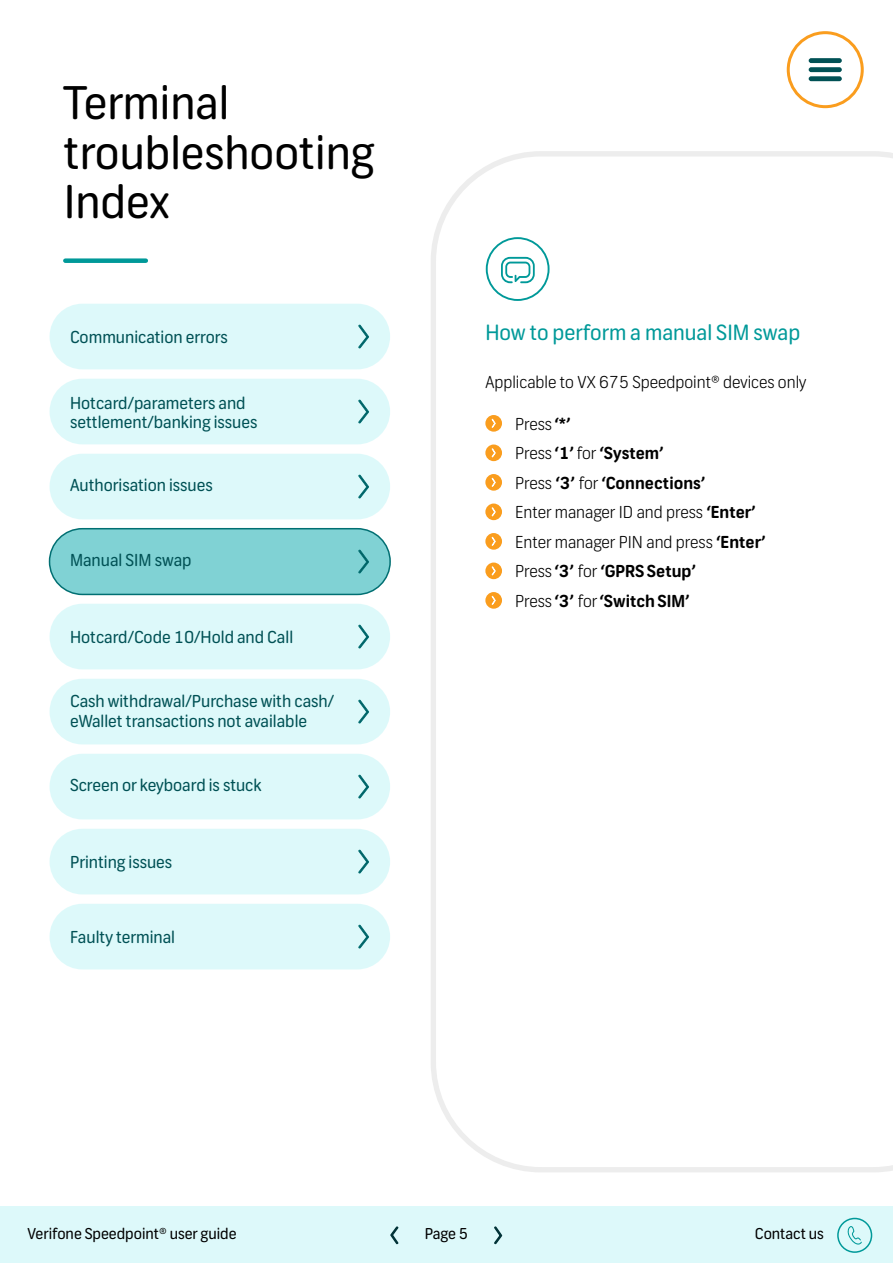
<style>
.page{position:relative;width:893px;height:1263px;background:#fff}
.page>*{position:absolute;margin:0;border:0;box-sizing:border-box;transform-origin:0 0}
.t1{font:45px/49.5px "FNB Sans";color:#000}
.t2{font:21px "FNB Sans";color:#099}
.t3{font:16.5px/19.5px "FNB Sans";color:#005155}
.t4{font:300 16.5px/29.5px "FNB Sans";color:#000}
.t5{font:15px "FNB Sans";color:#000}
.s1{font-weight:700}
</style>
<div class="page">
<div style="left:0;top:1206px;width:893px;height:57px;background:#ddf9fa"></div>
<svg style="left:493px;top:1225px;width:10px;height:20px"></svg>
<svg style="left:389px;top:1225px;width:11px;height:20px"></svg>
<svg style="left:431px;top:151px;width:462px;height:1021px"></svg>
<div style="left:65px;top:258px;width:81px;height:5px;background:#099"></div>
<div style="left:787px;top:31px;width:77px;height:77px;border:3px solid #fa9d1e;border-radius:50%"></div>
<div style="left:809px;top:76px;width:33px;height:5px;background:#005155;border-radius:2px"></div>
<div style="left:809px;top:67px;width:33px;height:5px;background:#005155;border-radius:2px"></div>
<div style="left:809px;top:58px;width:33px;height:5px;background:#005155;border-radius:2px"></div>
<div style="left:485px;top:415px;width:17px;height:17px;background:#fa9d1e;border-radius:50%"></div>
<svg style="left:491px;top:418px;width:5px;height:10px"></svg>
<div style="left:485px;top:444px;width:17px;height:17px;background:#fa9d1e;border-radius:50%"></div>
<svg style="left:491px;top:448px;width:5px;height:10px"></svg>
<div style="left:485px;top:474px;width:17px;height:17px;background:#fa9d1e;border-radius:50%"></div>
<svg style="left:491px;top:477px;width:5px;height:10px"></svg>
<div style="left:485px;top:503px;width:17px;height:17px;background:#fa9d1e;border-radius:50%"></div>
<svg style="left:491px;top:507px;width:5px;height:10px"></svg>
<div style="left:485px;top:533px;width:17px;height:17px;background:#fa9d1e;border-radius:50%"></div>
<svg style="left:491px;top:536px;width:5px;height:10px"></svg>
<div style="left:485px;top:562px;width:17px;height:17px;background:#fa9d1e;border-radius:50%"></div>
<svg style="left:491px;top:566px;width:5px;height:10px"></svg>
<div style="left:485px;top:592px;width:17px;height:17px;background:#fa9d1e;border-radius:50%"></div>
<svg style="left:491px;top:595px;width:5px;height:10px"></svg>
<svg style="left:486px;top:237px;width:64px;height:64px"></svg>
<div style="left:50px;top:754px;width:340px;height:65px;background:#ddf9fa;border-radius:33px"></div>
<div style="left:50px;top:304px;width:340px;height:65px;background:#ddf9fa;border-radius:33px"></div>
<svg style="left:358px;top:324px;width:11px;height:25px"></svg>
<div style="left:50px;top:379px;width:340px;height:65px;background:#ddf9fa;border-radius:33px"></div>
<div style="left:50px;top:604px;width:340px;height:65px;background:#ddf9fa;border-radius:33px"></div>
<div style="left:50px;top:679px;width:340px;height:65px;background:#ddf9fa;border-radius:33px"></div>
<div style="left:50px;top:829px;width:340px;height:65px;background:#ddf9fa;border-radius:33px"></div>
<div style="left:50px;top:904px;width:340px;height:65px;background:#ddf9fa;border-radius:33px"></div>
<svg style="left:358px;top:399px;width:11px;height:25px"></svg>
<div style="left:50px;top:454px;width:340px;height:65px;background:#ddf9fa;border-radius:33px"></div>
<svg style="left:358px;top:474px;width:11px;height:25px"></svg>
<svg style="left:358px;top:624px;width:11px;height:25px"></svg>
<svg style="left:358px;top:699px;width:11px;height:25px"></svg>
<svg style="left:358px;top:774px;width:11px;height:25px"></svg>
<svg style="left:358px;top:849px;width:11px;height:25px"></svg>
<svg style="left:358px;top:924px;width:11px;height:25px"></svg>
<div style="left:50px;top:529px;width:340px;height:65px;background:#80d2d4;border-radius:33px"></div>
<div style="left:49px;top:528px;width:342px;height:67px;border:2px solid #016f72;border-radius:33px"></div>
<svg style="left:358px;top:549px;width:11px;height:25px"></svg>
<div style="left:837px;top:1218px;width:35px;height:35px;border:2px solid #099;border-radius:50%"></div>
<svg style="left:847px;top:1226px;width:15px;height:18px"></svg>
<h1 class="t1" style="left:64px;top:79px;width:312px">Terminal troubleshooting<br>Index</h1>
<p class="t3" style="left:70px;top:327px;width:159px">Communication errors</p>
<p class="t3" style="left:70px;top:393px;width:189px">Hotcard/parameters and settlement/banking issues</p>
<p class="t3" style="left:70px;top:476px;width:144px">Authorisation issues</p>
<p class="t3" style="left:70px;top:551px;width:123px">Manual SIM swap</p>
<p class="t3" style="left:70px;top:627px;width:225px">Hotcard/Code 10/Hold and Call</p>
<p class="t3" style="left:70px;top:692px;width:265px">Cash withdrawal/Purchase with cash/ eWallet transactions not available</p>
<p class="t3" style="left:70px;top:776px;width:193px">Screen or keyboard is stuck</p>
<p class="t3" style="left:70px;top:852px;width:104px">Printing issues</p>
<p class="t3" style="left:70px;top:927px;width:107px">Faulty terminal</p>
<p class="t2" style="left:485px;top:319px;width:316px">How to perform a manual SIM swap</p>
<p class="t4" style="left:485px;top:367px;width:322px">Applicable to VX 675 Speedpoint® devices only</p>
<p class="t4" style="left:515px;top:409px;width:252px">Press <span class="s1">‘*’<br></span>Press <span class="s1">‘1’</span> for <span class="s1">‘System’<br></span>Press <span class="s1">‘3’</span> for <span class="s1">‘Connections’<br></span>Enter manager ID and press <span class="s1">‘Enter’<br></span>Enter manager PIN and press <span class="s1">‘Enter’<br></span>Press <span class="s1">‘3’</span> for <span class="s1">‘GPRS Setup’<br></span>Press <span class="s1">‘3’</span> for <span class="s1">‘Switch SIM’</span></p>
<p class="t5" style="left:28px;top:1225px;width:211px">Verifone Speedpoint® user guide</p>
<p class="t5" style="left:755px;top:1225px;width:71px">Contact us</p>
<p class="t5" style="left:425px;top:1225px;width:45px">Page 5</p>
</div>
